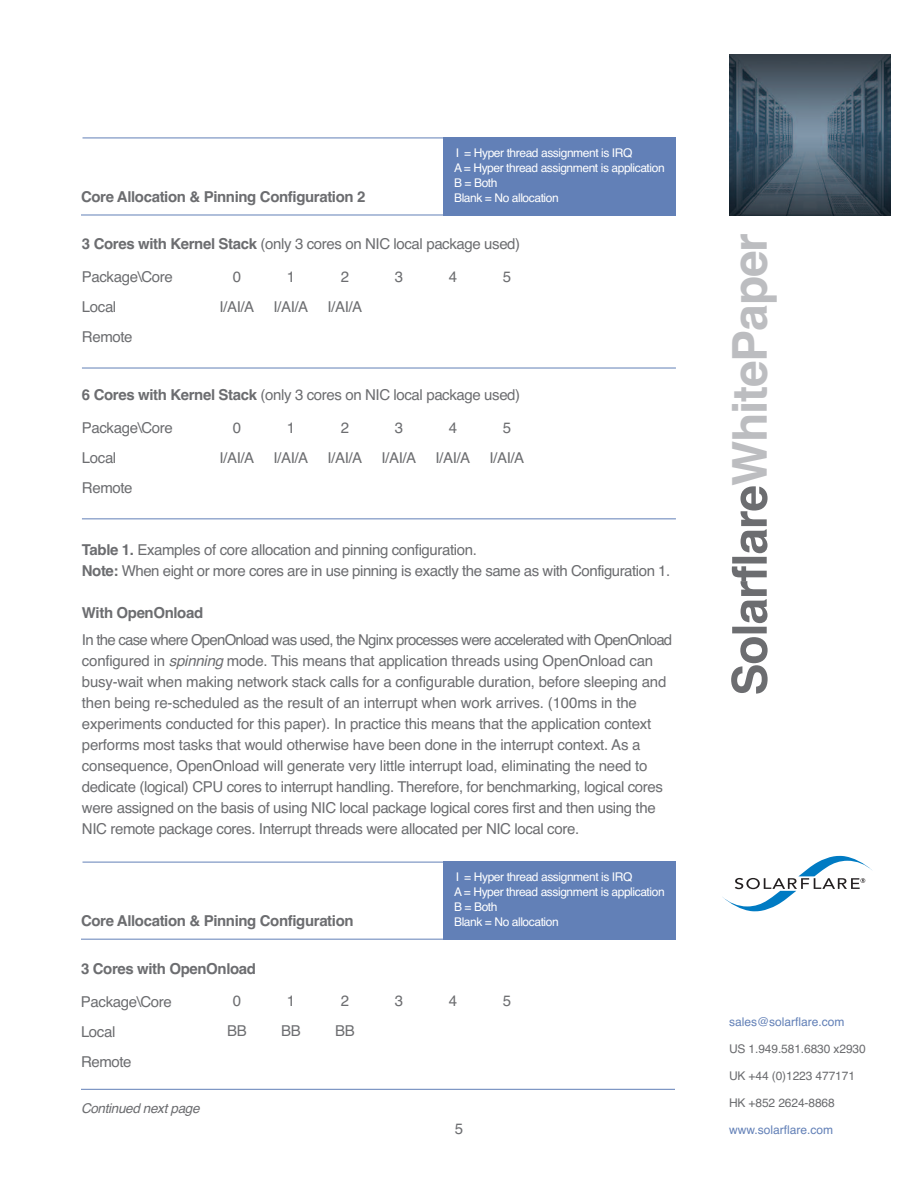
<style>
.page{position:relative;width:918px;height:1188px;background:#fff}
.page>*{position:absolute;margin:0;border:0;box-sizing:border-box;transform-origin:0 0}
.t1{font:700 48px "Helvetica";letter-spacing:-.025em;color:#bcbdc0}
.t2{font:15px/30px "Helvetica";letter-spacing:-.025em;color:#6c6d70;text-align:center}
.t3{font:700 15px "Helvetica";letter-spacing:-.025em;color:#6c6d70}
.t4{font:italic 13.5px "Helvetica";letter-spacing:-.025em;color:#6c6d70}
.t5{font:12px/15px "Helvetica";letter-spacing:-.035em;color:#fff}
.t6{font:12px "Helvetica";letter-spacing:-.01em;color:#6c6d70}
.t7{font:12px "Helvetica";color:#6280b7}
.s1{font-weight:700}
.s2{font-style:italic}
</style>
<div class="page">
<svg style="left:731px;top:486px;width:37px;height:208px"></svg>
<img style="left:729px;top:54px;width:162px;height:162px">
<svg style="left:722px;top:856px;width:151px;height:55px"></svg>
<div style="left:443px;top:137px;width:232px;height:79px;background:#6280b7"></div>
<hr style="left:83px;top:138px;width:362px;height:1px;background:#6280b7">
<hr style="left:81px;top:215px;width:365px;height:1px;background:#6280b7">
<hr style="left:82px;top:368px;width:594px;height:1px;background:#6280b7">
<hr style="left:82px;top:518px;width:594px;height:1px;background:#6280b7">
<hr style="left:81px;top:1089px;width:594px;height:1px;background:#6280b7">
<div style="left:443px;top:862px;width:232px;height:78px;background:#6280b7"></div>
<hr style="left:83px;top:862px;width:362px;height:1px;background:#6280b7">
<hr style="left:81px;top:939px;width:365px;height:1px;background:#6280b7">
<p class="t5" style="left:454px;top:145px;width:212px">I = Hyper thread assignment is IRQ<br>A = Hyper thread assignment is application<br>B = Both<br>Blank = No allocation</p>
<p class="t2" style="left:82px;top:229px;width:440px"><span class="s1">3 Cores with Kernel Stack</span> (only 3 cores on NIC local package used)</p>
<p class="t2" style="left:82px;top:262px;width:92px;text-align:left">Package\Core<br>Local<br>Remote</p>
<p class="t2" style="left:219px;top:262px;width:36px">0<br>I/AI/A</p>
<p class="t2" style="left:273px;top:262px;width:36px">1<br>I/AI/A</p>
<p class="t2" style="left:327px;top:262px;width:36px">2<br>I/AI/A</p>
<p class="t2" style="left:395px;top:262px;width:10px">3</p>
<p class="t2" style="left:449px;top:262px;width:10px">4</p>
<p class="t2" style="left:503px;top:262px;width:10px">5</p>
<p class="t3" style="left:81px;top:188px;width:286px">Core Allocation &amp; Pinning Configuration 2</p>
<p class="t2" style="left:82px;top:380px;width:440px"><span class="s1">6 Cores with Kernel Stack</span> (only 3 cores on NIC local package used)</p>
<p class="t2" style="left:82px;top:413px;width:92px;text-align:left">Package\Core<br>Local<br>Remote</p>
<p class="t2" style="left:219px;top:413px;width:36px">0<br>I/AI/A</p>
<p class="t2" style="left:273px;top:413px;width:36px">1<br>I/AI/A</p>
<p class="t2" style="left:327px;top:413px;width:36px">2<br>I/AI/A</p>
<p class="t2" style="left:381px;top:413px;width:36px">3<br>I/AI/A</p>
<p class="t2" style="left:435px;top:413px;width:36px">4<br>I/AI/A</p>
<p class="t2" style="left:489px;top:413px;width:36px">5<br>I/AI/A</p>
<p class="t2" style="left:82px;top:540px;width:590px;line-height:21px;text-align:left"><span class="s1">Table 1.</span> Examples of core allocation and pinning configuration.<br><span class="s1">Note:</span> When eight or more cores are in use pinning is exactly the same as with Configuration 1.</p>
<p class="t3" style="left:82px;top:604px;width:123px">With OpenOnload</p>
<p class="t2" style="left:82px;top:630px;width:592px;line-height:21px;text-align:left">In the case where OpenOnload was used, the Nginx processes were accelerated with OpenOnload configured in <span class="s2">spinning</span> mode. This means that application threads using OpenOnload can busy-wait when making network stack calls for a configurable duration, before sleeping and then being re-scheduled as the result of an interrupt when work arrives. (100ms in the experiments conducted for this paper). In practice this means that the application context performs most tasks that would otherwise have been done in the interrupt context. As a consequence, OpenOnload will generate very little interrupt load, eliminating the need to dedicate (logical) CPU cores to interrupt handling. Therefore, for benchmarking, logical cores were assigned on the basis of using NIC local package logical cores first and then using the NIC remote package cores. Interrupt threads were allocated per NIC local core.</p>
<p class="t3" style="left:81px;top:912px;width:274px">Core Allocation &amp; Pinning Configuration</p>
<p class="t5" style="left:454px;top:869px;width:212px">I = Hyper thread assignment is IRQ<br>A = Hyper thread assignment is application<br>B = Both<br>Blank = No allocation</p>
<p class="t3" style="left:81px;top:960px;width:177px">3 Cores with OpenOnload</p>
<p class="t2" style="left:81px;top:986px;width:92px;text-align:left">Package\Core<br>Local<br>Remote</p>
<p class="t4" style="left:81px;top:1101px;width:120px">Continued next page</p>
<p class="t2" style="left:227px;top:986px;width:21px">0<br>BB</p>
<p class="t2" style="left:281px;top:986px;width:21px">1<br>BB</p>
<p class="t2" style="left:335px;top:986px;width:21px">2<br>BB</p>
<p class="t2" style="left:395px;top:986px;width:10px">3</p>
<p class="t2" style="left:449px;top:986px;width:10px">4</p>
<p class="t2" style="left:503px;top:986px;width:10px">5</p>
<h1 class="t1" style="left:722px;top:486px;width:255px;rotate:-90deg">WhitePaper</h1>
<p class="t7" style="left:729px;top:1015px;width:117px">sales@solarflare.com</p>
<p class="t6" style="left:729px;top:1042px;width:138px">US 1.949.581.6830 x2930</p>
<p class="t6" style="left:729px;top:1069px;width:128px">UK +44 (0)1223 477171</p>
<p class="t6" style="left:729px;top:1096px;width:107px">HK +852 2624-8868</p>
<p class="t2" style="left:455px;top:1113px;width:10px">5</p>
<p class="t7" style="left:729px;top:1123px;width:106px">www.solarflare.com</p>
</div>
